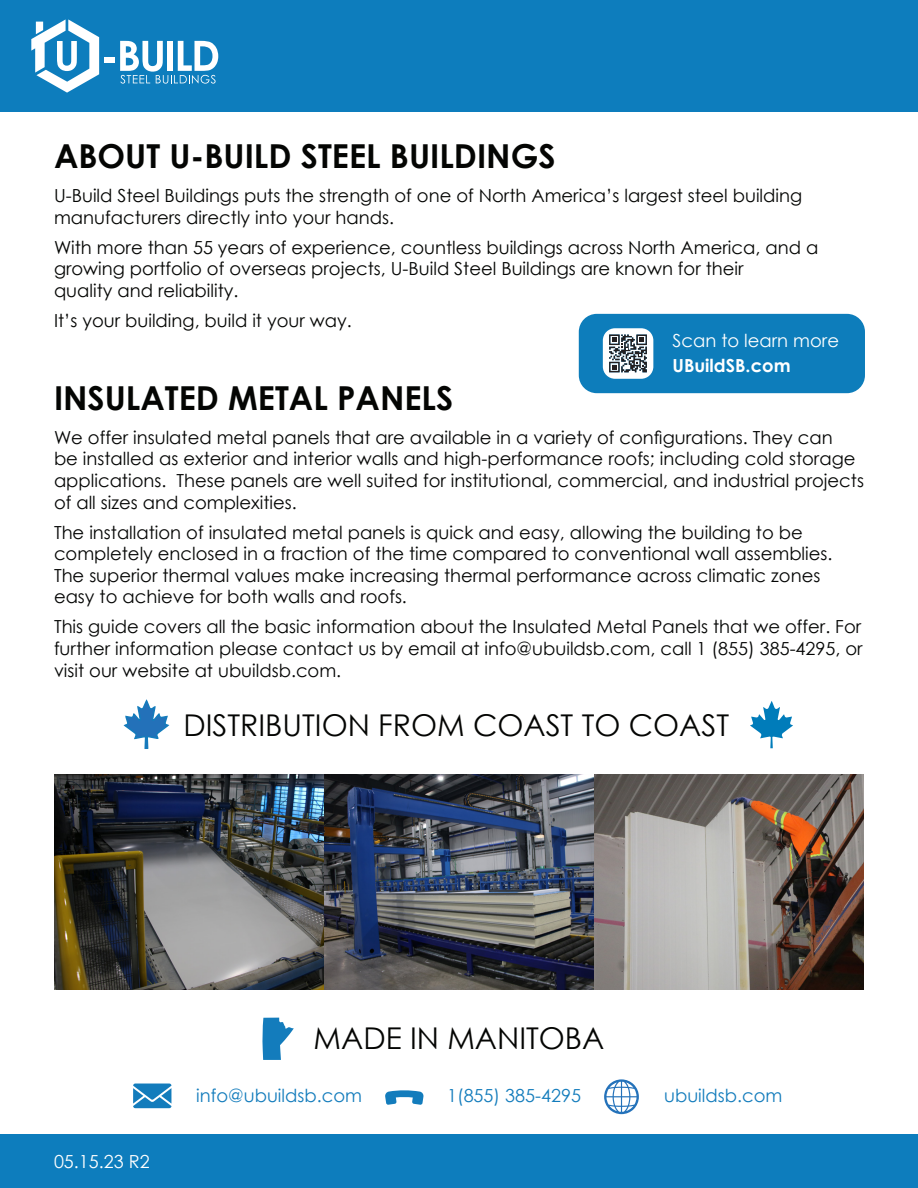
<style>
.page{position:relative;width:918px;height:1188px;background:#fff}
.page>*{position:absolute;margin:0;border:0;box-sizing:border-box;transform-origin:0 0}
.t1{font:700 33px "Century Gothic";color:#040503}
.t2{font:30px "Century Gothic";color:#040503}
.t3{font:18px/21.6px "Century Gothic";color:#040504}
.t4{font:18px "Century Gothic";color:#040503}
.t5{font:18px "Century Gothic";color:#137cbc}
.t6{font:18px "Century Gothic";color:#fff}
.t7{font:700 18px "Century Gothic";color:#fff}
</style>
<div class="page">
<div style="left:0;top:1134px;width:918px;height:54px;background:#0d7dbd"></div>
<div style="left:0;top:0;width:918px;height:112px;background:#0d7dbd"></div>
<div style="left:104px;top:57px;width:11px;height:5px;background:#fff"></div>
<svg style="left:120px;top:41px;width:98px;height:43px"></svg>
<svg style="left:31px;top:19px;width:68px;height:74px"></svg>
<svg style="left:262px;top:1018px;width:32px;height:42px"></svg>
<svg style="left:133px;top:1084px;width:38px;height:24px"></svg>
<svg style="left:385px;top:1090px;width:39px;height:15px"></svg>
<svg style="left:604px;top:1079px;width:35px;height:35px"></svg>
<img style="left:54px;top:775px;width:271px;height:215px">
<img style="left:325px;top:775px;width:539px;height:215px">
<svg style="left:122px;top:699px;width:49px;height:126px"></svg>
<svg style="left:750px;top:701px;width:43px;height:47px"></svg>
<div style="left:579px;top:314px;width:286px;height:79px;background:#0d7dbb;border-radius:18px"></div>
<svg style="left:603px;top:328px;width:50px;height:51px"></svg>
<p class="t1" style="left:54px;top:131px;width:503px">ABOUT U-BUILD STEEL BUILDINGS</p>
<p class="t4" style="left:54px;top:183px;width:750px">U-Build Steel Buildings puts the strength of one of North America’s largest steel building</p>
<p class="t4" style="left:54px;top:205px;width:342px">manufacturers directly into your hands.</p>
<p class="t4" style="left:54px;top:235px;width:766px">With more than 55 years of experience, countless buildings across North America, and a</p>
<p class="t4" style="left:54px;top:256px;width:691px">growing portfolio of overseas projects, U-Build Steel Buildings are known for their</p>
<p class="t4" style="left:54px;top:278px;width:186px">quality and reliability.</p>
<p class="t4" style="left:54px;top:308px;width:299px">It’s your building, build it your way.</p>
<p class="t6" style="left:673px;top:328px;width:168px">Scan to learn more</p>
<p class="t1" style="left:54px;top:373px;width:401px">INSULATED METAL PANELS</p>
<p class="t7" style="left:673px;top:352px;width:120px">UBuildSB.com</p>
<p class="t3" style="left:54px;top:426px;width:812px">We offer insulated metal panels that are available in a variety of configurations. They can<br>be installed as exterior and interior walls and high-performance roofs; including cold storage applications. These panels are well suited for institutional, commercial, and industrial projects of all sizes and complexities.</p>
<p class="t3" style="left:54px;top:521px;width:780px">The installation of insulated metal panels is quick and easy, allowing the building to be completely enclosed in a fraction of the time compared to conventional wall assemblies.<br>The superior thermal values make increasing thermal performance across climatic zones easy to achieve for both walls and roofs.</p>
<p class="t3" style="left:54px;top:616px;width:810px;text-align:justify">This guide covers all the basic information about the Insulated Metal Panels that we offer. For further information please contact us by email at info@ubuildsb.com, call 1 (855) 385-4295, or visit our website at ubuildsb.com.</p>
<p class="t2" style="left:183px;top:704px;width:547px">DISTRIBUTION FROM COAST TO COAST</p>
<p class="t6" style="left:54px;top:1149px;width:97px">05.15.23 R2</p>
<p class="t2" style="left:314px;top:1017px;width:292px">MADE IN MANITOBA</p>
<p class="t5" style="left:196px;top:1083px;width:167px">info@ubuildsb.com</p>
<p class="t5" style="left:447px;top:1083px;width:135px">1(855) 385-4295</p>
<p class="t5" style="left:664px;top:1083px;width:120px">ubuildsb.com</p>
</div>
